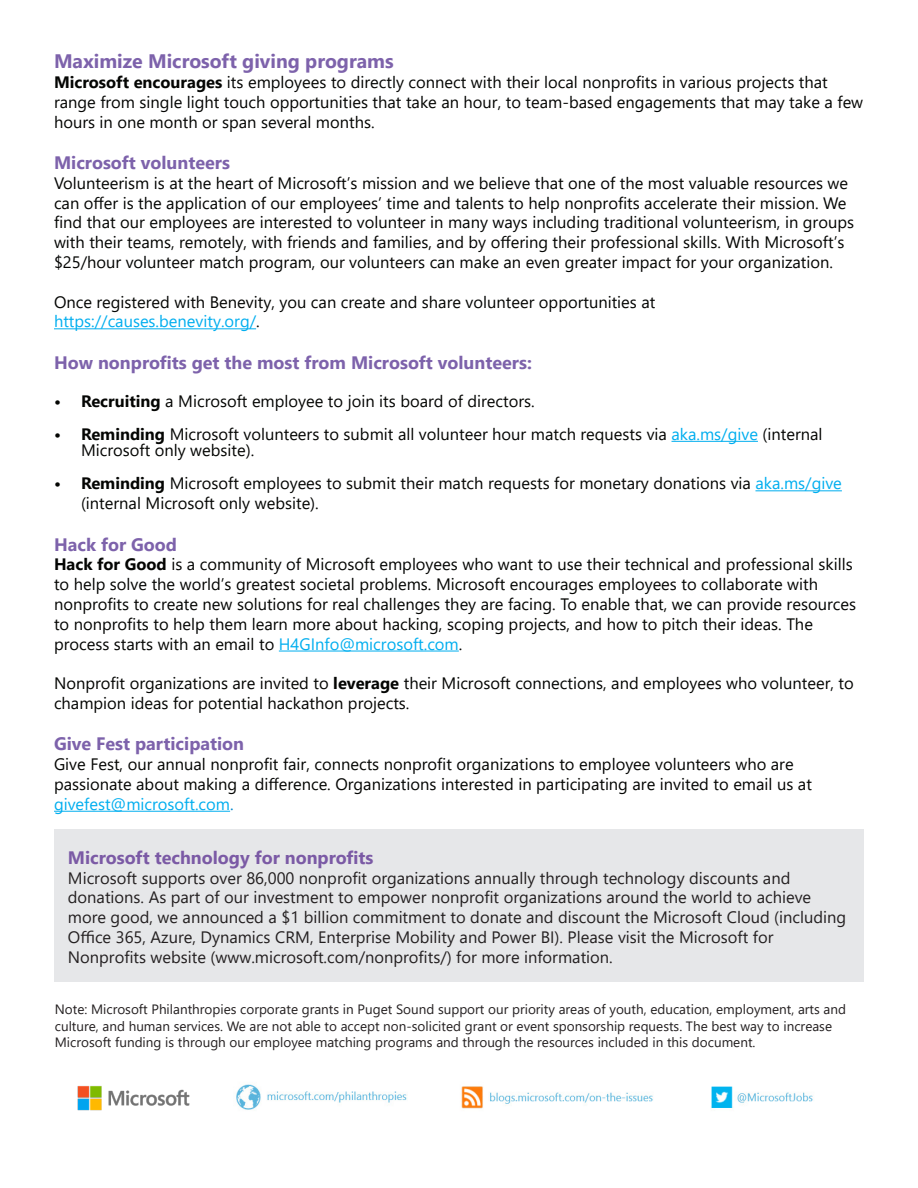
<style>
.page{position:relative;width:918px;height:1188px;background:#fff}
.page>*{position:absolute;margin:0;border:0;box-sizing:border-box;transform-origin:0 0}
.t1{font:700 19.5px "Segoe UI";color:#7d62ab}
.t2{font:700 18px "Segoe UI";color:#7d62ab}
.t3{font:700 18px "Segoe UI";color:#7b5aa5}
.t4{font:16.5px/19.8px "Segoe UI";color:#040503}
.t5{font:16.5px/19.8px "Segoe UI";color:#231f20}
.t6{font:16.5px "Segoe UI";color:#00aeef}
.t7{font:13.5px/16.5px "Segoe UI";color:#231f20}
.s1{font-weight:700}
.s2{color:#040503}
.s3{color:#00aeef}
.s4{color:#0089cf}
</style>
<div class="page">
<hr style="left:54px;top:328px;width:202px;height:1px;background:#00aeef">
<hr style="left:672px;top:441px;width:86px;height:1px;background:#00aeef">
<hr style="left:755px;top:490px;width:87px;height:1px;background:#00aeef">
<hr style="left:279px;top:651px;width:180px;height:1px;background:#00aeef">
<hr style="left:54px;top:811px;width:176px;height:1px;background:#00aeef">
<div style="left:54px;top:829px;width:810px;height:152px;background:#e6e7e9"></div>
<img style="left:77px;top:1086px;width:113px;height:25px">
<img style="left:236px;top:1084px;width:577px;height:26px">
<p class="t1" style="left:54px;top:43px;width:341px">Maximize Microsoft giving programs</p>
<p class="t4" style="left:54px;top:71px;width:811px"><span class="s1">Microsoft encourages</span> its employees to directly connect with their local nonprofits in various projects that range from single light touch opportunities that take an hour, to team-based engagements that may take a few hours in one month or span several months.</p>
<p class="t2" style="left:54px;top:146px;width:178px">Microsoft volunteers</p>
<p class="t4" style="left:54px;top:172px;width:802px">Volunteerism is at the heart of Microsoft’s mission and we believe that one of the most valuable resources we can offer is the application of our employees’ time and talents to help nonprofits accelerate their mission. We find that our employees are interested to volunteer in many ways including traditional volunteerism, in groups with their teams, remotely, with friends and families, and by offering their professional skills. With Microsoft’s $25/hour volunteer match program, our volunteers can make an even greater impact for your organization.</p>
<p class="t4" style="left:54px;top:290px;width:603px">Once registered with Benevity, you can create and share volunteer opportunities at</p>
<p class="t6" style="left:54px;top:306px;width:207px">https://causes.benevity.org/<span class="s2">.</span></p>
<p class="t2" style="left:54px;top:345px;width:479px">How nonprofits get the most from Microsoft volunteers:</p>
<p class="t4" style="left:54px;top:390px;width:482px"><span class="s1">• Recruiting</span> a Microsoft employee to join its board of directors.</p>
<p class="t4" style="left:81px;top:424px;width:743px;line-height:16.5px;text-indent:-27px"><span class="s1">• Reminding</span> Microsoft volunteers to submit all volunteer hour match requests via <span class="s3">aka.ms/give</span> (internal<br>Microsoft only website).</p>
<p class="t4" style="left:81px;top:472px;width:762px;text-indent:-27px"><span class="s1">• Reminding</span> Microsoft employees to submit their match requests for monetary donations via <span class="s3">aka.ms/give </span>(internal Microsoft only website).</p>
<p class="t2" style="left:54px;top:527px;width:125px">Hack for Good</p>
<p class="t4" style="left:54px;top:553px;width:804px"><span class="s1">Hack for Good</span> is a community of Microsoft employees who want to use their technical and professional skills to help solve the world’s greatest societal problems. Microsoft encourages employees to collaborate with nonprofits to create new solutions for real challenges they are facing. To enable that, we can provide resources to nonprofits to help them learn more about hacking, scoping projects, and how to pitch their ideas. The process starts with an email to <span class="s3">H4GInfo@microsoft.com</span>.</p>
<p class="t4" style="left:54px;top:672px;width:801px">Nonprofit organizations are invited to <span class="s1">leverage</span> their Microsoft connections, and employees who volunteer, to champion ideas for potential hackathon projects.</p>
<p class="t2" style="left:54px;top:727px;width:192px">Give Fest participation</p>
<p class="t4" style="left:54px;top:753px;width:759px">Give Fest, our annual nonprofit fair, connects nonprofit organizations to employee volunteers who are passionate about making a difference. Organizations interested in participating are invited to email us at <span class="s3">givefest@microsoft.com</span><span class="s4">.</span></p>
<p class="t3" style="left:68px;top:840px;width:307px">Microsoft technology for nonprofits</p>
<p class="t5" style="left:68px;top:866px;width:780px">Microsoft supports over 86,000 nonprofit organizations annually through technology discounts and donations. As part of our investment to empower nonprofit organizations around the world to achieve more good, we announced a $1 billion commitment to donate and discount the Microsoft Cloud (including Office 365, Azure, Dynamics CRM, Enterprise Mobility and Power BI). Please visit the Microsoft for Nonprofits website (www.microsoft.com/nonprofits/) for more information.</p>
<p class="t7" style="left:55px;top:1000px;width:793px">Note: Microsoft Philanthropies corporate grants in Puget Sound support our priority areas of youth, education, employment, arts and culture, and human services. We are not able to accept non-solicited grant or event sponsorship requests. The best way to increase<br>Microsoft funding is through our employee matching programs and through the resources included in this document.</p>
</div>
